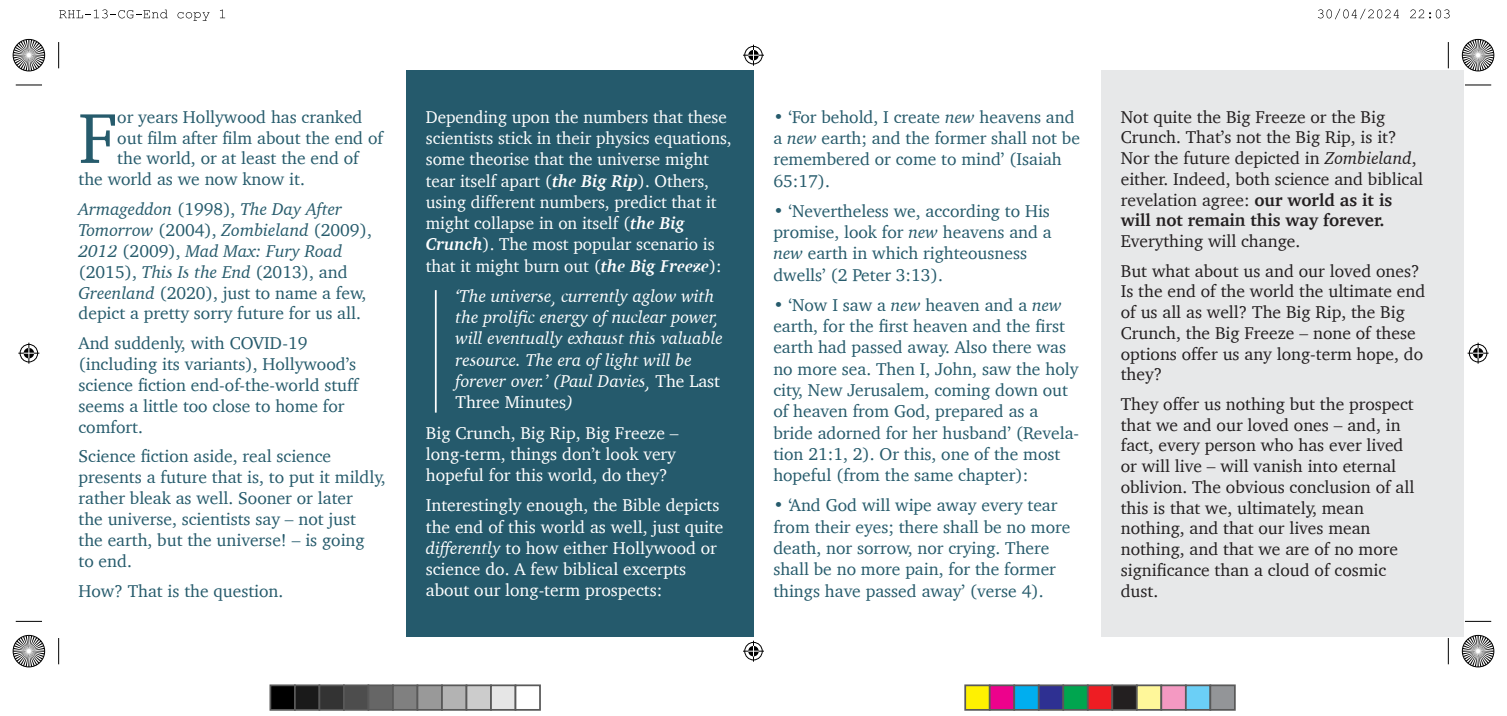
<style>
.page{position:relative;width:1507px;height:716px;background:#fff}
.page>*{position:absolute;margin:0;border:0;box-sizing:border-box;transform-origin:0 0}
.t1{font:72.27px "Charter";color:#265b6c}
.t2{font:17.5px/21.3px "Charter";color:#265b6c}
.t3{font:17.5px/20.7px "Charter";color:#231f20}
.t4{font:17.5px/21.3px "Charter";color:#fff}
.t5{font:italic 17.5px/21.3px "Charter";color:#fff}
.s1{font-style:italic}
.s2{font-weight:700;font-style:italic}
.s3{font-style:normal}
.s4{font-weight:700}
</style>
<div class="page">
<div style="left:1100px;top:70px;width:362px;height:566px;background:#e7e8e9"></div>
<div style="left:406px;top:70px;width:347px;height:566px;background:#255a6c"></div>
<hr style="left:435px;top:290px;width:1px;height:122px;background:#fff">
<svg style="left:59px;top:9px;width:109px;height:9px"></svg>
<svg style="left:177px;top:12px;width:32px;height:9px"></svg>
<svg style="left:220px;top:10px;width:5px;height:8px"></svg>
<svg style="left:1318px;top:9px;width:80px;height:10px"></svg>
<svg style="left:1410px;top:9px;width:39px;height:9px"></svg>
<svg style="left:18px;top:342px;width:21px;height:21px"></svg>
<svg style="left:1467px;top:342px;width:21px;height:21px"></svg>
<svg style="left:743px;top:45px;width:21px;height:21px"></svg>
<svg style="left:743px;top:640px;width:21px;height:21px"></svg>
<svg style="left:13px;top:39px;width:32px;height:32px"></svg>
<svg style="left:1462px;top:39px;width:31px;height:32px"></svg>
<svg style="left:13px;top:635px;width:32px;height:31px"></svg>
<svg style="left:1462px;top:635px;width:31px;height:31px"></svg>
<svg style="left:16px;top:85px;width:26px;height:1px"></svg>
<svg style="left:58px;top:42px;width:1px;height:26px"></svg>
<svg style="left:1447px;top:42px;width:1px;height:26px"></svg>
<svg style="left:1465px;top:85px;width:25px;height:1px"></svg>
<svg style="left:16px;top:620px;width:26px;height:1px"></svg>
<svg style="left:58px;top:638px;width:1px;height:26px"></svg>
<svg style="left:1465px;top:620px;width:25px;height:1px"></svg>
<svg style="left:1447px;top:638px;width:1px;height:26px"></svg>
<div style="left:269px;top:684px;width:27px;height:26px;background:#000;border:2px solid #595959"></div>
<div style="left:294px;top:684px;width:26px;height:26px;background:#1a1a1a;border:2px solid #595959"></div>
<div style="left:318px;top:684px;width:27px;height:26px;background:#333;border:2px solid #595959"></div>
<div style="left:343px;top:684px;width:26px;height:26px;background:#4d4d4d;border:2px solid #595959"></div>
<div style="left:367px;top:684px;width:27px;height:26px;background:#666;border:2px solid #595959"></div>
<div style="left:392px;top:684px;width:26px;height:26px;background:#808080;border:2px solid #595959"></div>
<div style="left:416px;top:684px;width:27px;height:26px;background:#999;border:2px solid #595959"></div>
<div style="left:441px;top:684px;width:26px;height:26px;background:#b3b3b3;border:2px solid #595959"></div>
<div style="left:465px;top:684px;width:27px;height:26px;background:#ccc;border:2px solid #595959"></div>
<div style="left:490px;top:684px;width:26px;height:26px;background:#e6e6e6;border:2px solid #595959"></div>
<div style="left:514px;top:684px;width:27px;height:26px;background:#fff;border:2px solid #595959"></div>
<div style="left:964px;top:684px;width:26px;height:26px;background:#fff101;border:2px solid #595959"></div>
<div style="left:988px;top:684px;width:27px;height:26px;background:#ed028c;border:2px solid #595959"></div>
<div style="left:1013px;top:684px;width:26px;height:26px;background:#00aeef;border:2px solid #595959"></div>
<div style="left:1037px;top:684px;width:27px;height:26px;background:#2e3092;border:2px solid #595959"></div>
<div style="left:1062px;top:684px;width:26px;height:26px;background:#00a54f;border:2px solid #595959"></div>
<div style="left:1086px;top:684px;width:27px;height:26px;background:#ee1d23;border:2px solid #595959"></div>
<div style="left:1111px;top:684px;width:26px;height:26px;background:#231f20;border:2px solid #595959"></div>
<div style="left:1135px;top:684px;width:27px;height:26px;background:#fff79a;border:2px solid #595959"></div>
<div style="left:1160px;top:684px;width:26px;height:26px;background:#f499c2;border:2px solid #595959"></div>
<div style="left:1184px;top:684px;width:27px;height:26px;background:#6bcff6;border:2px solid #595959"></div>
<div style="left:1209px;top:684px;width:26px;height:26px;background:#939598;border:2px solid #595959"></div>
<h1 class="t1" style="left:78px;top:92px;width:40px">F</h1>
<p class="t2" style="left:117px;top:105px;width:247px">or years Hollywood has cranked</p>
<p class="t2" style="left:117px;top:126px;width:267px">out film after film about the end of</p>
<p class="t2" style="left:117px;top:147px;width:243px">the world, or at least the end of</p>
<p class="t2" style="left:78px;top:168px;width:228px">the world as we now know it.</p>
<p class="t2" style="left:78px;top:198px;width:295px;line-height:20.8px"><span class="s1">Armageddon</span> (1998), <span class="s1">The Day After Tomorrow</span> (2004), <span class="s1">Zombieland</span> (2009), <span class="s1">2012</span> (2009), <span class="s1">Mad Max: Fury Road </span>(2015), <span class="s1">This Is the End</span> (2013), and <span class="s1">Greenland</span> (2020), just to name a few, depict a pretty sorry future for us all.</p>
<p class="t2" style="left:78px;top:332px;width:281px;line-height:20.8px">And suddenly, with COVID-19 (including its variants), Hollywood’s science fiction end-of-the-world stuff seems a little too close to home for comfort.</p>
<p class="t2" style="left:78px;top:445px;width:308px;line-height:20.8px">Science fiction aside, real science presents a future that is, to put it mildly, rather bleak as well. Sooner or later<br>the universe, scientists say – not just<br>the earth, but the universe! – is going<br>to end.</p>
<p class="t2" style="left:78px;top:579px;width:206px">How? That is the question.</p>
<p class="t4" style="left:426px;top:105px;width:307px">Depending upon the numbers that these scientists stick in their physics equations, some theorise that the universe might tear itself apart (<span class="s2">the Big Rip</span>). Others, using different numbers, predict that it might collapse in on itself (<span class="s2">the Big Crunch</span>). The most popular scenario is that it might burn out (<span class="s2">the Big Freeze</span>):</p>
<p class="t5" style="left:455px;top:284px;width:269px">‘The universe, currently aglow with the prolific energy of nuclear power, will eventually exhaust this valuable resource. The era of light will be forever over.’ (Paul Davies, <span class="s3">The Last Three Minutes</span>)</p>
<p class="t4" style="left:426px;top:421px;width:254px">Big Crunch, Big Rip, Big Freeze – long-term, things don’t look very hopeful for this world, do they?</p>
<p class="t4" style="left:426px;top:493px;width:299px">Interestingly enough, the Bible depicts the end of this world as well, just quite <span class="s1">differently</span> to how either Hollywood or science do. A few biblical excerpts about our long-term prospects:</p>
<p class="t2" style="left:773px;top:105px;width:308px">• ‘For behold, I create <span class="s1">new</span> heavens and a <span class="s1">new</span> earth; and the former shall not be remembered or come to mind’ (Isaiah<br>65:17).</p>
<p class="t2" style="left:773px;top:199px;width:280px">• ‘Nevertheless we, according to His promise, look for <span class="s1">new</span> heavens and a <span class="s1">new</span> earth in which righteousness dwells’ (2 Peter 3:13).</p>
<p class="t2" style="left:773px;top:293px;width:307px">• ‘Now I saw a <span class="s1">new</span> heaven and a <span class="s1">new </span>earth, for the first heaven and the first earth had passed away. Also there was no more sea. Then I, John, saw the holy city, New Jerusalem, coming down out of heaven from God, prepared as a bride adorned for her husband’ (Revela&shy;tion 21:1, 2). Or this, one of the most hopeful (from the same chapter):</p>
<p class="t2" style="left:773px;top:494px;width:298px">• ‘And God will wipe away every tear from their eyes; there shall be no more death, nor sorrow, nor crying. There shall be no more pain, for the former things have passed away’ (verse 4).</p>
<p class="t3" style="left:1120px;top:106px;width:304px">Not quite the Big Freeze or the Big Crunch. That’s not the Big Rip, is it?<br>Nor the future depicted in <span class="s1">Zombieland</span>, either. Indeed, both science and biblical revelation agree: <span class="s4">our world as it is will not remain this way forever.</span></p>
<p class="t3" style="left:1120px;top:226px;width:300px;line-height:29.4px">Everything will change.<br>But what about us and our loved ones?</p>
<p class="t3" style="left:1120px;top:280px;width:306px">Is the end of the world the ultimate end of us all as well? The Big Rip, the Big<br>Crunch, the Big Freeze – none of these options offer us any long-term hope, do they?</p>
<p class="t3" style="left:1120px;top:393px;width:295px">They offer us nothing but the prospect that we and our loved ones – and, in fact, every person who has ever lived or will live – will vanish into eternal oblivion. The obvious conclusion of all this is that we, ultimately, mean nothing, and that our lives mean nothing, and that we are of no more significance than a cloud of cosmic dust.</p>
</div>
